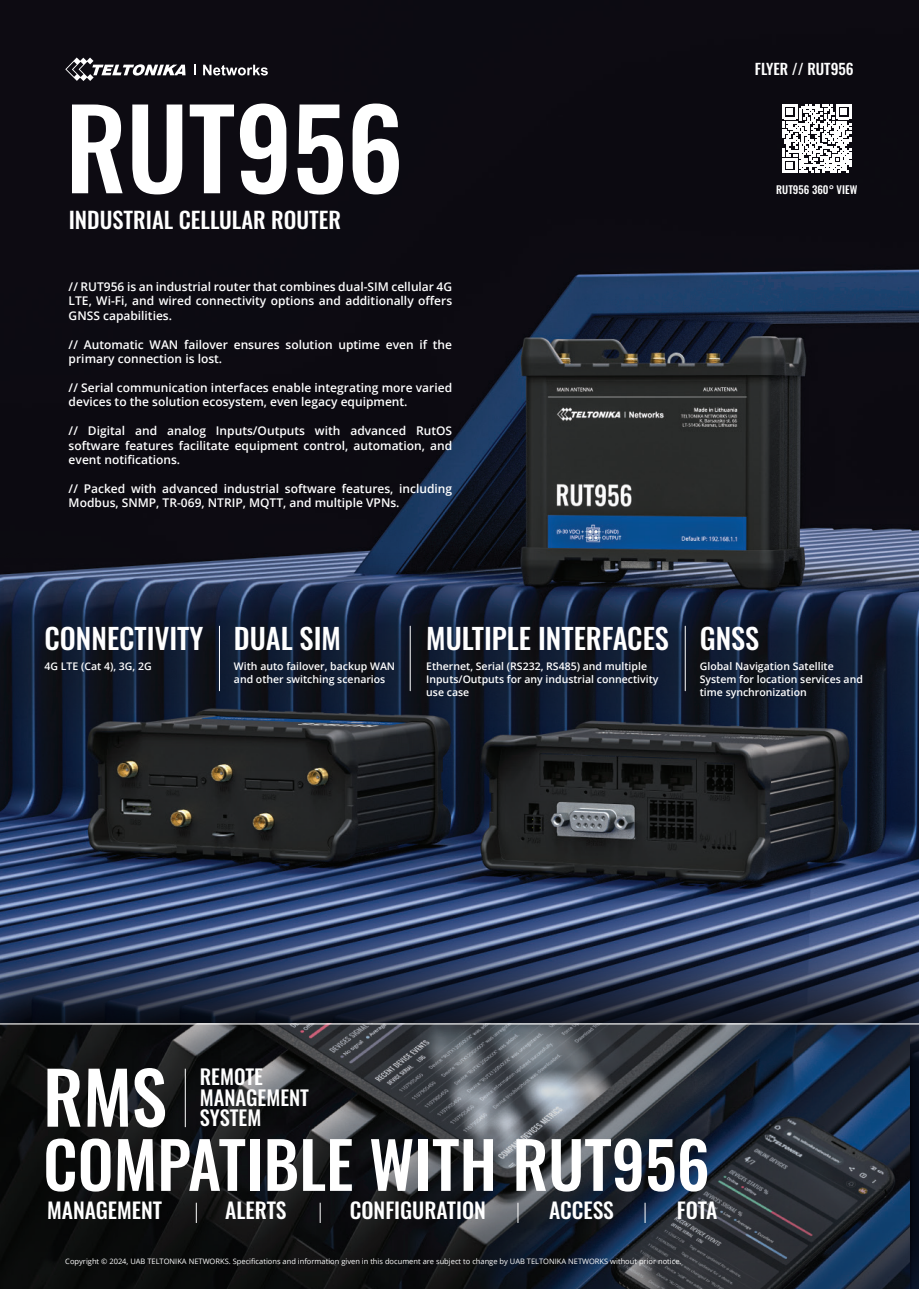
<style>
.page{position:relative;width:919px;height:1289px;background:#fff}
.page>*{position:absolute;margin:0;border:0;box-sizing:border-box;transform-origin:0 0}
.t1{font:109.5px "Oswald";color:#fff}
.t2{font:71.55px "Oswald";color:#fff}
.t3{font:63.9px "Oswald";color:#fff}
.t4{font:28.5px "Oswald";color:#fff}
.t5{font:22.5px "Oswald";color:#fff}
.t6{font:21.6px "Oswald";color:#fff}
.t7{font:20.4px/20.4px "Oswald";color:#fff}
.t8{font:15px "Oswald";color:#fff}
.t9{font:600 12px/14.4px "Open Sans";color:#fff}
.t10{font:10.65px "Oswald";color:#fff}
.t11{font:600 10.5px/12.6px "Open Sans";color:#fff}
.t12{font:7.5px "Open Sans";color:#fff}
</style>
<div class="page">
<img style="left:0;top:0;width:918px;height:879px">
<img style="left:0;top:879px;width:918px;height:144px">
<svg style="left:0;top:1024px;width:918px;height:264px;background:#242a32"></svg>
<hr style="left:185px;top:1068px;width:1px;height:59px;background:#fff">
<svg style="left:196px;top:1202px;width:1px;height:20px"></svg>
<svg style="left:320px;top:1202px;width:1px;height:20px"></svg>
<svg style="left:517px;top:1202px;width:1px;height:20px"></svg>
<svg style="left:644px;top:1202px;width:1px;height:20px"></svg>
<img style="left:0;top:553px;width:918px;height:218px">
<svg style="left:65px;top:57px;width:120px;height:24px"></svg>
<svg style="left:203px;top:65px;width:65px;height:11px"></svg>
<hr style="left:219px;top:626px;width:1px;height:64px;background:#fff">
<hr style="left:410px;top:626px;width:1px;height:64px;background:#fff">
<hr style="left:685px;top:626px;width:1px;height:64px;background:#fff">
<svg style="left:782px;top:104px;width:69px;height:69px"></svg>
<h1 class="t1" style="left:65px;top:51px;width:340px">RUT956</h1>
<h3 class="t5" style="left:69px;top:200px;width:274px">INDUSTRIAL CELLULAR ROUTER</h3>
<p class="t9" style="left:69px;top:279px;width:385px;text-align:justify">// RUT956 is an industrial router that combines dual-SIM cellular 4G LTE, Wi-Fi, and wired connectivity options and additionally offers GNSS capabilities.</p>
<p class="t9" style="left:69px;top:337px;width:385px">// Automatic WAN failover ensures solution uptime even if the primary connection is lost.</p>
<p class="t9" style="left:69px;top:380px;width:385px">// Serial communication interfaces enable integrating more varied devices to the solution ecosystem, even legacy equipment.</p>
<p class="t9" style="left:69px;top:423px;width:385px;text-align:justify">// Digital and analog Inputs/Outputs with advanced RutOS software features facilitate equipment control, automation, and event notifications.</p>
<p class="t9" style="left:69px;top:481px;width:385px">// Packed with advanced industrial software features, including<br>Modbus, SNMP, TR-069, NTRIP, MQTT, and multiple VPNs.</p>
<p class="t8" style="left:754px;top:56px;width:100px">FLYER // RUT956</p>
<p class="t10" style="left:776px;top:180px;width:82px">RUT956 360° VIEW</p>
<h3 class="t4" style="left:44px;top:612px;width:298px">CONNECTIVITY DUAL SIM</h3>
<h3 class="t4" style="left:426px;top:612px;width:334px">MULTIPLE INTERFACES GNSS</h3>
<p class="t11" style="left:234px;top:660px;width:163px">With auto failover, backup WAN and other switching scenarios</p>
<p class="t11" style="left:44px;top:660px;width:109px">4G LTE (Cat 4), 3G, 2G</p>
<p class="t11" style="left:426px;top:660px;width:234px">Ethernet, Serial (RS232, RS485) and multiple<br>Inputs/Outputs for any industrial connectivity use case</p>
<p class="t11" style="left:699px;top:660px;width:165px">Global Navigation Satellite<br>System for location services and time synchronization</p>
<h2 class="t2" style="left:43px;top:1033px;width:125px">RMS</h2>
<h3 class="t7" style="left:200px;top:1064px;width:111px">REMOTE<br>MANAGEMENT<br>SYSTEM</h3>
<h3 class="t3" style="left:43px;top:1107px;width:668px">COMPATIBLE WITH RUT956</h3>
<h3 class="t6" style="left:47px;top:1190px;width:117px">MANAGEMENT</h3>
<h3 class="t6" style="left:225px;top:1190px;width:63px">ALERTS</h3>
<h3 class="t6" style="left:350px;top:1190px;width:138px">CONFIGURATION</h3>
<h3 class="t6" style="left:549px;top:1190px;width:66px">ACCESS</h3>
<h3 class="t6" style="left:677px;top:1190px;width:42px">FOTA</h3>
<p class="t12" style="left:65px;top:1256px;width:617px">Copyright © 2024, UAB TELTONIKA NETWORKS. Specifications and information given in this document are subject to change by UAB TELTONIKA NETWORKS without prior notice.</p>
</div>
